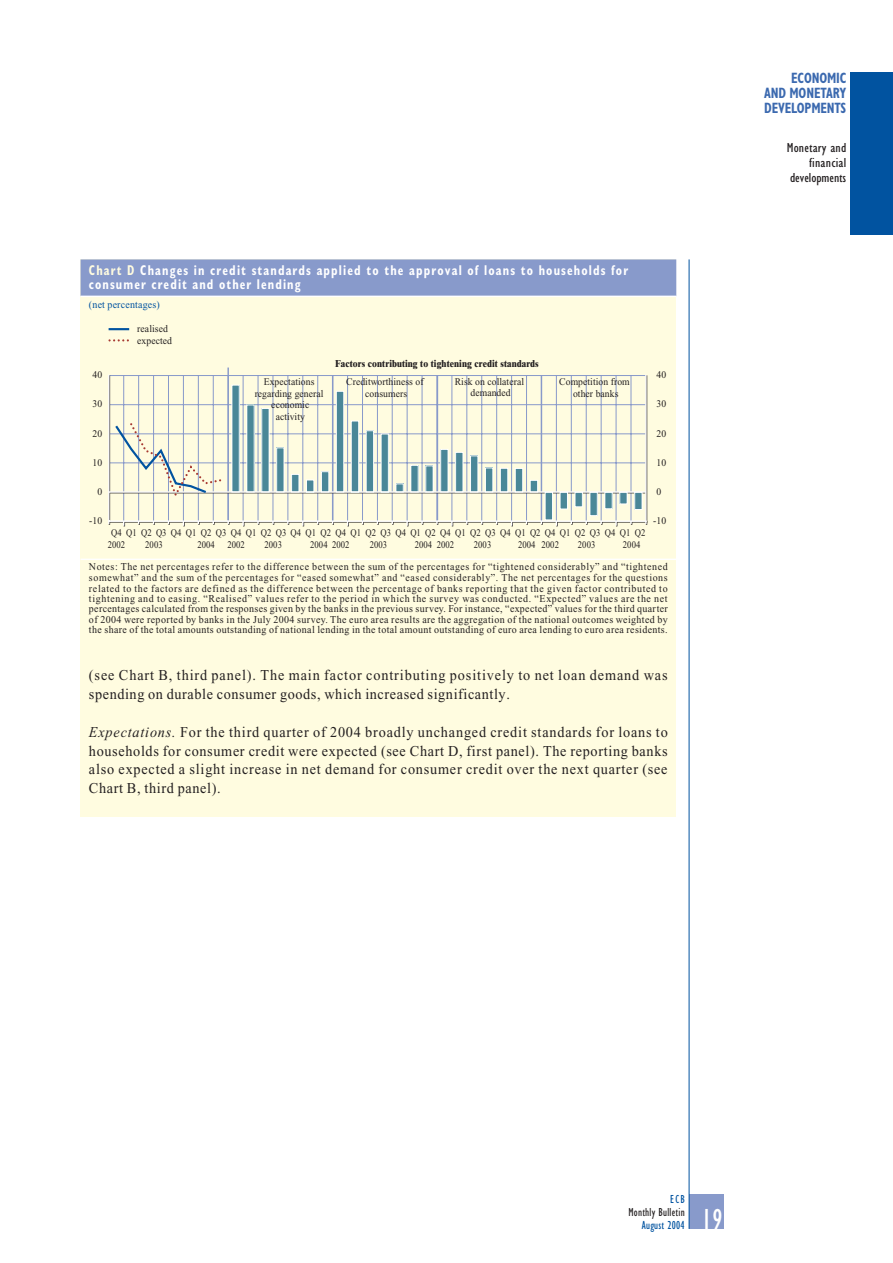
<style>
.page{position:relative;width:893px;height:1263px;background:#fff}
.page>*{position:absolute;margin:0;border:0;box-sizing:border-box;transform-origin:0 0}
.t1{font:condensed 30px "Gill Sans";color:#fff;scale:.95 1}
.t2{font:15px/18.8px "Times New Roman";letter-spacing:.055em;color:#231f20;scale:.95 1}
.t3{font:700 condensed 15px/15px "Gill Sans";letter-spacing:-.015em;color:#3b69af;text-align:justify;scale:.85 1}
.t4{font:700 condensed 14.25px/13.5px "Gill Sans";letter-spacing:.095em;color:#fff;scale:.85 1}
.t5{font:condensed 13.5px/15px "Gill Sans";letter-spacing:.01em;color:#231f20;text-align:right;scale:1.1 1}
.t6{font:condensed 12px "Gill Sans";letter-spacing:.02em;color:#231f20;scale:.95 1}
.t7{font:condensed 12px "Gill Sans";letter-spacing:.015em;color:#0153a0;scale:.95 1}
.t8{font:10.5px/10.5px "Times New Roman";letter-spacing:.035em;color:#231f20;text-align:justify;scale:.95 1}
.t9{font:10.5px "Times New Roman";letter-spacing:.02em;color:#0153a0;scale:.95 1}
.t10{font:10.2px/11.6px "Times New Roman";letter-spacing:.005em;color:#231f20;text-align:center;scale:.95 1}
.t11{font:10.2px/11.6px "Times New Roman";letter-spacing:.005em;color:#231f20;scale:.85 1}
.t12{font:800 10.2px "Times NRMT";letter-spacing:.005em;color:#231f20;scale:.9 1}
.s1{color:#fffce0}
.s2{font-style:italic}
</style>
<div class="page">
<div style="left:850px;top:72px;width:42px;height:163px;background:#0153a0"></div>
<div style="left:689px;top:1195px;width:34px;height:34px;background:#889acb"></div>
<hr style="left:688px;top:259px;width:1px;height:970px;background:#0153a0">
<div style="left:81px;top:259px;width:595px;height:557px;background:#fffce0"></div>
<div style="left:80px;top:259px;width:596px;height:37px;background:#889acb"></div>
<hr style="left:80px;top:296px;width:596px;height:1px;background:#fff">
<hr style="left:80px;top:559px;width:596px;height:1px;background:#fff">
<hr style="left:227px;top:368px;width:2px;height:152px;background:#8899ca">
<svg style="left:109px;top:339px;width:19px;height:3px"></svg>
<hr style="left:109px;top:328px;width:20px;height:2px;background:#0153a0">
<svg style="left:108px;top:374px;width:539px;height:149px"></svg>
<hr style="left:109px;top:491px;width:537px;height:2px;background:#fff">
<hr style="left:645px;top:375px;width:1px;height:146px;background:#fff">
<svg style="left:113px;top:421px;width:110px;height:79px"></svg>
<h3 class="t4" style="left:89px;top:265px;width:636px"><span class="s1">Chart D</span> Changes in credit standards applied to the approval of loans to households for consumer credit and other lending</h3>
<p class="t9" style="left:89px;top:300px;width:76px">(net percentages)</p>
<p class="t10" style="left:137px;top:324px;width:38px;text-align:left">realised expected</p>
<p class="t10" style="left:92px;top:370px;width:12px">40</p>
<p class="t10" style="left:92px;top:399px;width:12px">30</p>
<p class="t12" style="left:335px;top:360px;width:228px">Factors contributing to tightening credit standards</p>
<p class="t10" style="left:454px;top:377px;width:74px">Risk on collateral demanded</p>
<p class="t10" style="left:346px;top:377px;width:83px">Creditworthiness of consumers</p>
<p class="t10" style="left:255px;top:377px;width:74px">Expectations regarding general economic activity</p>
<p class="t10" style="left:559px;top:377px;width:76px">Competition from other banks</p>
<p class="t10" style="left:656px;top:370px;width:12px">40</p>
<p class="t10" style="left:656px;top:399px;width:12px">30</p>
<p class="t10" style="left:92px;top:428px;width:12px">20</p>
<p class="t10" style="left:656px;top:428px;width:12px">20</p>
<p class="t10" style="left:92px;top:457px;width:12px">10</p>
<p class="t10" style="left:656px;top:457px;width:12px">10</p>
<p class="t10" style="left:97px;top:487px;width:7px">0</p>
<p class="t10" style="left:656px;top:487px;width:7px">0</p>
<p class="t10" style="left:89px;top:516px;width:15px">-10</p>
<p class="t11" style="left:108px;top:528px;width:634px;text-indent:3px">Q4 Q1 Q2 Q3 Q4 Q1 Q2 Q3 Q4 Q1 Q2 Q3 Q4 Q1 Q2 Q4 Q1 Q2 Q3 Q4 Q1 Q2 Q4 Q1 Q2 Q3 Q4 Q1 Q2 Q4 Q1 Q2 Q3 Q4 Q1 Q2<br>2002</p>
<p class="t11" style="left:145px;top:540px;width:22px">2003</p>
<p class="t11" style="left:264px;top:540px;width:22px">2003</p>
<p class="t11" style="left:370px;top:540px;width:22px">2003</p>
<p class="t11" style="left:414px;top:540px;width:22px">2004</p>
<p class="t11" style="left:197px;top:540px;width:22px">2004</p>
<p class="t11" style="left:227px;top:540px;width:22px">2002</p>
<p class="t11" style="left:437px;top:540px;width:22px">2002</p>
<p class="t11" style="left:578px;top:540px;width:22px">2003</p>
<p class="t11" style="left:623px;top:540px;width:22px">2004</p>
<p class="t11" style="left:310px;top:540px;width:48px">2004 2002</p>
<p class="t11" style="left:518px;top:540px;width:22px">2004</p>
<p class="t11" style="left:474px;top:540px;width:22px">2003</p>
<p class="t11" style="left:541px;top:540px;width:22px">2002</p>
<p class="t10" style="left:653px;top:516px;width:15px">-10</p>
<p class="t8" style="left:89px;top:563px;width:610px">Notes: The net percentages refer to the difference between the sum of the percentages for “tightened considerably” and “tightened somewhat” and the sum of the percentages for “eased somewhat” and “eased considerably”. The net percentages for the questions related to the factors are defined as the difference between the percentage of banks reporting that the given factor contributed to tightening and to easing. “Realised” values refer to the period in which the survey was conducted. “Expected” values are the net percentages calculated from the responses given by the banks in the previous survey. For instance, “expected” values for the third quarter of 2004 were reported by banks in the July 2004 survey. The euro area results are the aggregation of the national outcomes weighted by the share of the total amounts outstanding of national lending in the total amount outstanding of euro area lending to euro area residents.</p>
<h2 class="t2" style="left:89px;top:667px;width:610px">(see Chart B, third panel). The main factor contributing positively to net loan demand was spending on durable consumer goods, which increased significantly.</h2>
<p class="t2" style="left:89px;top:724px;width:610px;text-align:justify"><span class="s2">Expectations.</span> For the third quarter of 2004 broadly unchanged credit standards for loans to households for consumer credit were expected (see Chart D, first panel). The reporting banks also expected a slight increase in net demand for consumer credit over the next quarter (see Chart B, third panel).</p>
<h2 class="t3" style="left:764px;top:72px;width:98px;text-indent:27px">ECONOMIC AND MONETARY DEVELOPMENTS</h2>
<p class="t5" style="left:786px;top:141px;width:56px">Monetary and financial developments</p>
<p class="t7" style="left:670px;top:1195px;width:17px">ECB</p>
<p class="t6" style="left:628px;top:1208px;width:61px">Monthly Bulletin</p>
<p class="t7" style="left:642px;top:1220px;width:46px">August 2004</p>
<h1 class="t1" style="left:701px;top:1208px;width:23px">19</h1>
</div>
